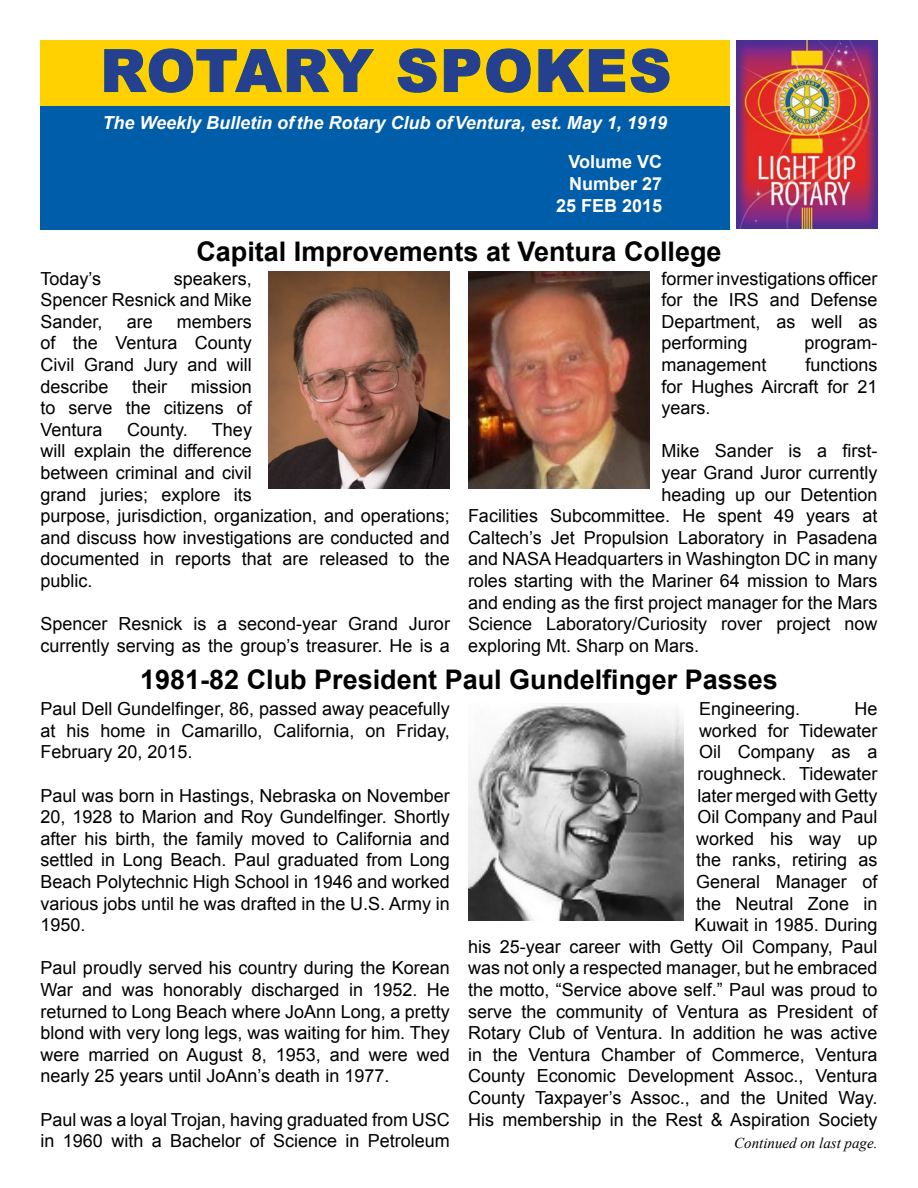
<style>
.page{position:relative;width:918px;height:1188px;background:#fff}
.page>*{position:absolute;margin:0;border:0;box-sizing:border-box;transform-origin:0 0}
.t1{font:900 58.5px "Arial";letter-spacing:.03em;color:#25408f}
.t2{font:700 27px "Arial";color:#000}
.t3{font:18px/21.6px "Arial";color:#000;text-align:justify}
.t4{font:italic 700 18px "Arial";color:#fff}
.t5{font:700 18px/22.2px "Arial";color:#fff;text-align:right}
.t6{font:italic 15px "Times New Roman";color:#000}
</style>
<div class="page">
<div style="left:40px;top:106px;width:690px;height:124px;background:#005daa"></div>
<div style="left:40px;top:40px;width:690px;height:66px;background:#ffd100"></div>
<svg style="left:104px;top:48px;width:270px;height:45px"></svg>
<svg style="left:397px;top:48px;width:40px;height:45px"></svg>
<svg style="left:444px;top:48px;width:87px;height:45px"></svg>
<svg style="left:538px;top:48px;width:132px;height:45px"></svg>
<img style="left:736px;top:40px;width:142px;height:189px">
<img style="left:268px;top:271px;width:182px;height:218px">
<img style="left:468px;top:271px;width:182px;height:218px">
<img style="left:468px;top:704px;width:215px;height:216px">
<h1 class="t1" style="left:100px;top:28px;width:572px">ROTARY SPOKES</h1>
<p class="t4" style="left:102px;top:110px;width:566px">The Weekly Bulletin of the Rotary Club of Ventura, est. May 1, 1919</p>
<p class="t5" style="left:569px;top:151px;width:95px">Volume VC</p>
<p class="t5" style="left:556px;top:173px;width:108px">Number 27<br>25 FEB 2015</p>
<h2 class="t2" style="left:196px;top:233px;width:527px">Capital Improvements at Ventura College</h2>
<p class="t3" style="left:40px;top:268px;width:62px">Today’s</p>
<p class="t3" style="left:40px;top:268px;width:213px;text-indent:133px">speakers, Spencer Resnick and Mike Sander,</p>
<p class="t3" style="left:40px;top:311px;width:213px;text-indent:136px">members of the Ventura County Civil Grand Jury and will describe</p>
<p class="t3" style="left:127px;top:311px;width:28px">are</p>
<p class="t3" style="left:40px;top:376px;width:213px;text-indent:150px">mission to serve the citizens of Ventura</p>
<p class="t3" style="left:132px;top:376px;width:37px">their</p>
<p class="t3" style="left:127px;top:419px;width:62px">County.</p>
<p class="t3" style="left:40px;top:419px;width:411px;text-align:left;text-indent:171px">They<br>will explain the difference<br>between criminal and civil<br>grand juries; explore its<br>purpose, jurisdiction, organization, and operations; and discuss how investigations are conducted and documented in reports that are released to the public.</p>
<p class="t3" style="left:40px;top:613px;width:411px">Spencer Resnick is a second-year Grand Juror currently serving as the group’s treasurer. He is a</p>
<p class="t3" style="left:662px;top:268px;width:217px">former investigations officer for the IRS and Defense Department, as well as performing</p>
<p class="t3" style="left:804px;top:332px;width:75px">program-</p>
<p class="t3" style="left:662px;top:354px;width:217px;text-indent:144px">functions for Hughes Aircraft for 21 years.</p>
<p class="t3" style="left:662px;top:440px;width:218px">Mike Sander is a first-</p>
<p class="t3" style="left:662px;top:462px;width:217px">year Grand Juror currently</p>
<p class="t3" style="left:662px;top:484px;width:217px">heading up our Detention</p>
<p class="t3" style="left:468px;top:505px;width:411px">Facilities Subcommittee. He spent 49 years at</p>
<p class="t3" style="left:468px;top:527px;width:411px">Caltech’s Jet Propulsion Laboratory in Pasadena</p>
<p class="t3" style="left:468px;top:548px;width:411px">and NASA Headquarters in Washington DC in many</p>
<p class="t3" style="left:468px;top:570px;width:411px">roles starting with the Mariner 64 mission to Mars</p>
<p class="t3" style="left:468px;top:592px;width:411px">and ending as the first project manager for the Mars</p>
<p class="t3" style="left:468px;top:613px;width:411px">Science Laboratory/Curiosity rover project now</p>
<p class="t3" style="left:468px;top:635px;width:233px">exploring Mt. Sharp on Mars.</p>
<p class="t3" style="left:662px;top:354px;width:107px">management</p>
<h2 class="t2" style="left:140px;top:661px;width:639px">1981-82 Club President Paul Gundelfinger Passes</h2>
<p class="t3" style="left:40px;top:698px;width:411px">Paul Dell Gundelfinger, 86, passed away peacefully at his home in Camarillo, California, on Friday, February 20, 2015.</p>
<p class="t3" style="left:40px;top:785px;width:411px">Paul was born in Hastings, Nebraska on November 20, 1928 to Marion and Roy Gundelfinger. Shortly after his birth, the family moved to California and settled in Long Beach. Paul graduated from Long Beach Polytechnic High School in 1946 and worked various jobs until he was drafted in the U.S. Army in 1950.</p>
<p class="t3" style="left:40px;top:957px;width:411px">Paul proudly served his country during the Korean War and was honorably discharged in 1952. He returned to Long Beach where JoAnn Long, a pretty blond with very long legs, was waiting for him. They were married on August 8, 1953, and were wed nearly 25 years until JoAnn’s death in 1977.</p>
<p class="t3" style="left:40px;top:1109px;width:411px">Paul was a loyal Trojan, having graduated from USC in 1960 with a Bachelor of Science in Petroleum</p>
<p class="t3" style="left:468px;top:698px;width:411px;text-align:right">He<br>worked for Tidewater<br>Oil Company as a<br>roughneck. Tidewater<br>later merged with Getty<br>Oil Company and Paul<br>worked his way up<br>the ranks, retiring as<br>General Manager of<br>the Neutral Zone in<br>Kuwait in 1985. During<br>his 25-year career with Getty Oil Company, Paul was not only a respected manager, but he embraced the motto, “Service above self.” Paul was proud to serve the community of Ventura as President of<br>Rotary Club of Ventura. In addition he was active in the Ventura Chamber of Commerce, Ventura<br>County Economic Development Assoc., Ventura<br>County Taxpayer’s Assoc., and the United Way.<br>His membership in the Rest &amp; Aspiration Society</p>
<p class="t3" style="left:699px;top:698px;width:103px">Engineering.</p>
<p class="t6" style="left:734px;top:1133px;width:145px">Continued on last page.</p>
</div>
